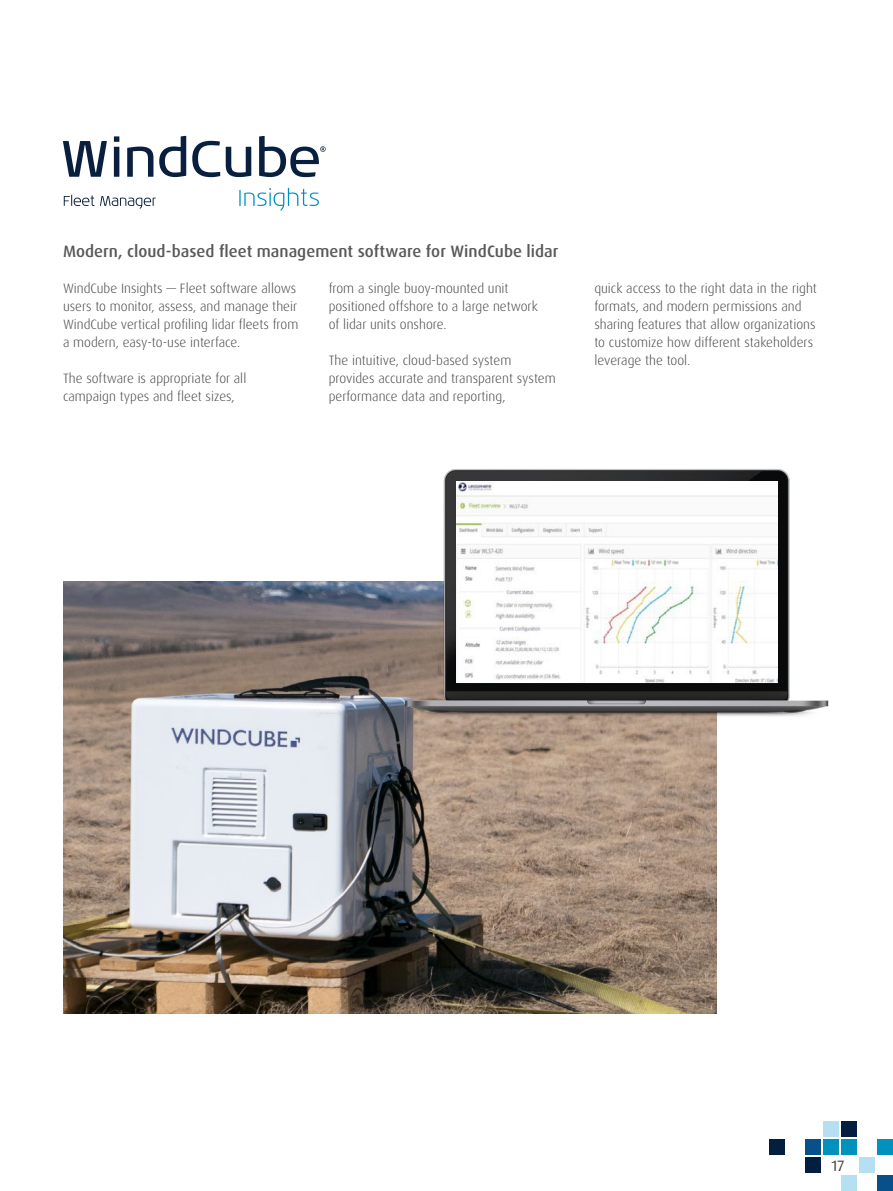
<style>
.page{position:relative;width:893px;height:1191px;background:#fff}
.page>*{position:absolute;margin:0;border:0;box-sizing:border-box;transform-origin:0 0}
.t1{font:500 16.5px "Dax Pro";color:#58595b}
.t2{font:15px "Dax Pro";color:#414042}
.t3{font:300 13.5px/18px "Dax Pro";color:#414042}
</style>
<div class="page">
<img style="left:63px;top:582px;width:653px;height:432px">
<img style="left:356px;top:469px;width:473px;height:255px">
<img style="left:456px;top:481px;width:322px;height:201px">
<svg style="left:64px;top:195px;width:92px;height:14px"></svg>
<svg style="left:63px;top:141px;width:44px;height:36px"></svg>
<svg style="left:114px;top:136px;width:5px;height:41px"></svg>
<svg style="left:127px;top:146px;width:26px;height:31px"></svg>
<svg style="left:159px;top:136px;width:27px;height:41px"></svg>
<svg style="left:192px;top:141px;width:28px;height:36px"></svg>
<svg style="left:226px;top:147px;width:25px;height:30px"></svg>
<svg style="left:239px;top:188px;width:80px;height:22px"></svg>
<svg style="left:259px;top:136px;width:67px;height:41px"></svg>
<div style="left:842px;top:1175px;width:15px;height:16px;background:#b5e0f1"></div>
<div style="left:824px;top:1139px;width:15px;height:15px;background:#0092bc"></div>
<div style="left:824px;top:1121px;width:15px;height:15px;background:#b5e0f1"></div>
<div style="left:860px;top:1157px;width:15px;height:15px;background:#b5e0f1"></div>
<div style="left:878px;top:1175px;width:15px;height:16px;background:#085089"></div>
<div style="left:878px;top:1139px;width:15px;height:15px;background:#0092bc"></div>
<div style="left:806px;top:1157px;width:15px;height:15px;background:#041e42"></div>
<div style="left:806px;top:1139px;width:15px;height:15px;background:#085089"></div>
<div style="left:769px;top:1139px;width:16px;height:15px;background:#041e42"></div>
<div style="left:842px;top:1139px;width:15px;height:15px;background:#0092bc"></div>
<div style="left:842px;top:1121px;width:15px;height:15px;background:#041e42"></div>
<p class="t1" style="left:63px;top:240px;width:497px">Modern, cloud-based fleet management software for WindCube lidar</p>
<p class="t3" style="left:63px;top:279px;width:237px">WindCube Insights — Fleet software allows users to monitor, assess, and manage their WindCube vertical profiling lidar fleets from a modern, easy-to-use interface.</p>
<p class="t3" style="left:63px;top:369px;width:185px">The software is appropriate for all campaign types and fleet sizes,</p>
<p class="t3" style="left:329px;top:279px;width:211px">from a single buoy-mounted unit positioned offshore to a large network of lidar units onshore.</p>
<p class="t3" style="left:329px;top:351px;width:229px">The intuitive, cloud-based system provides accurate and transparent system performance data and reporting,</p>
<p class="t3" style="left:594px;top:279px;width:224px">quick access to the right data in the right formats, and modern permissions and sharing features that allow organizations to customize how different stakeholders leverage the tool.</p>
<p class="t2" style="left:832px;top:1156px;width:14px">17</p>
</div>
